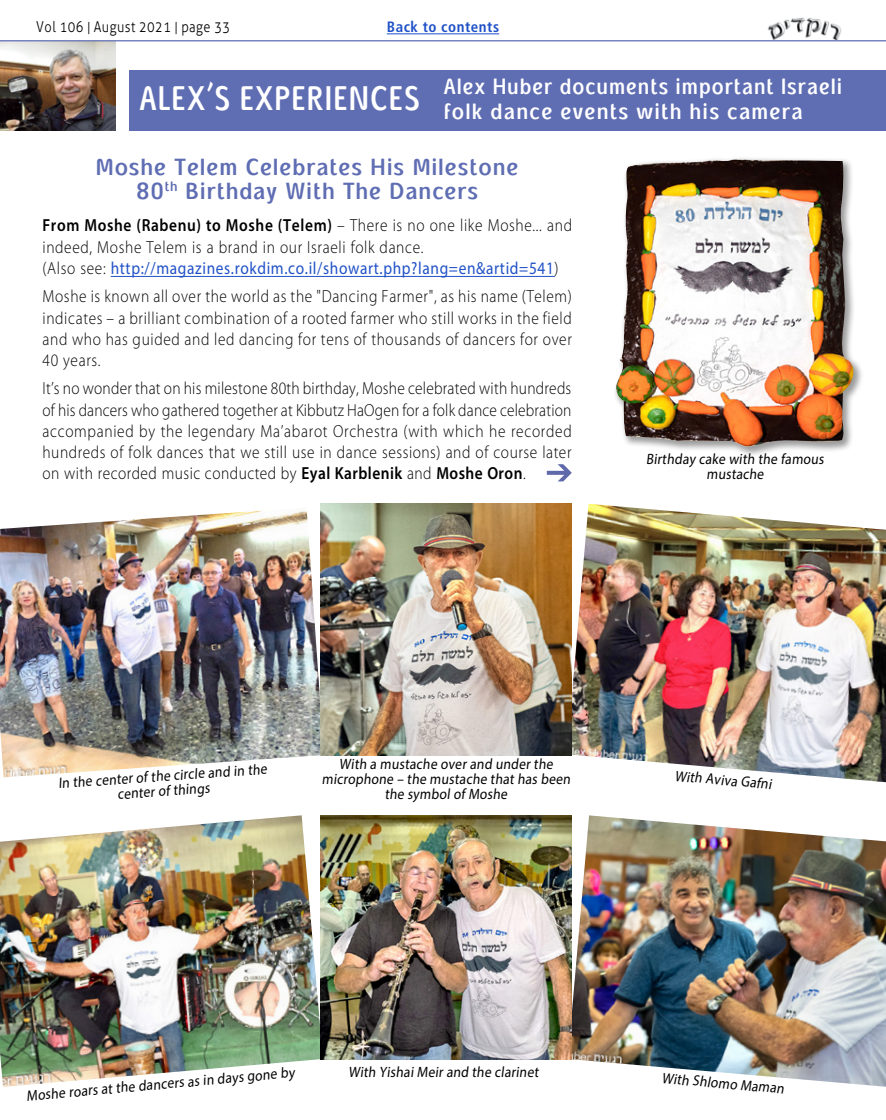
<style>
.page{position:relative;width:886px;height:1120px;background:#fff}
.page>*{position:absolute;margin:0;border:0;box-sizing:border-box;transform-origin:0 0}
.t1{font:700 34.75px "Typogarph";color:#fff;scale:.79 1}
.t2{font:700 23.75px/23.8px "Typogarph";letter-spacing:.04em;color:#5f6db3;text-align:center;scale:.9 1}
.t3{font:700 22.5px/25px "Typogarph";letter-spacing:.05em;color:#fff;scale:.85 1}
.t4{font:300 17.5px/21.2px "Myriad Pro";letter-spacing:.04em;color:#000;text-align:justify;scale:.88 1}
.t5{font:15px/15px "Myriad Pro";color:#000;text-align:center;scale:.9 1}
.t6{font:300 15px "Aller";letter-spacing:.035em;color:#000;scale:.85 1}
.t7{font:700 condensed 15px "Frutiger";letter-spacing:.035em;color:#1f51c7}
.s1{font-family:"Fb David New";font-weight:700}
.s2{font-weight:600}
.s3{font-weight:400;color:#1f51c7}
</style>
<div class="page">
<img style="left:765px;top:17px;width:78px;height:25px">
<div style="left:129px;top:70px;width:757px;height:60px;background:#5f6db3"></div>
<img style="left:0;top:41px;width:116px;height:89px">
<hr style="left:0;top:40px;width:886px;height:1px;background:#5f6db3">
<hr style="left:387px;top:33px;width:112px;height:1px;background:#1f51c7">
<img style="left:567px;top:504px;width:319px;height:278px">
<div style="left:613px;top:156px;width:251px;height:301px;background:#000;opacity:.4"></div>
<img style="left:613px;top:159px;width:245px;height:288px">
<img style="left:0;top:510px;width:324px;height:267px">
<img style="left:0;top:815px;width:320px;height:272px">
<img style="left:572px;top:815px;width:314px;height:272px">
<img style="left:320px;top:503px;width:252px;height:252px">
<img style="left:320px;top:815px;width:252px;height:245px">
<hr style="left:111px;top:276px;width:444px;height:1px;background:#1f51c7">
<svg style="left:547px;top:464px;width:25px;height:17px"></svg>
<p class="t6" style="left:36px;top:18px;width:229px">Vol 106 <span class="s1">|</span> August 2021 <span class="s1">|</span> page 33</p>
<p class="t7" style="left:387px;top:18px;width:114px">Back to contents</p>
<h1 class="t1" style="left:139px;top:74px;width:357px">Alex’s Experiences</h1>
<p class="t3" style="left:444px;top:74px;width:470px">Alex Huber documents important Israeli folk dance events with his camera</p>
<h2 class="t2" style="left:96px;top:157px;width:471px">Moshe Telem Celebrates His Milestone<br>80<sup>th</sup> Birthday With The Dancers</h2>
<p class="t4" style="left:43px;top:215px;width:603px;text-align:left"><span class="s2">From Moshe (Rabenu) to Moshe (Telem)</span> – There is no one like Moshe... and indeed, Moshe Telem is a brand in our Israeli folk dance.<br>(Also see: <span class="s3">http://magazines.rokdim.co.il/showart.php?lang=en&amp;artid=541</span>)</p>
<p class="t4" style="left:43px;top:286px;width:603px">Moshe is known all over the world as the "Dancing Farmer", as his name (Telem) indicates – a brilliant combination of a rooted farmer who still works in the field and who has guided and led dancing for tens of thousands of dancers for over 40 years.</p>
<p class="t4" style="left:43px;top:378px;width:603px">It’s no wonder that on his milestone 80th birthday, Moshe celebrated with hundreds of his dancers who gathered together at Kibbutz HaOgen for a folk dance celebration accompanied by the legendary Ma’abarot Orchestra (with which he recorded hundreds of folk dances that we still use in dance sessions) and of course later on with recorded music conducted by <span class="s2">Eyal Karblenik</span> and <span class="s2">Moshe Oron</span>.</p>
<p class="t5" style="left:646px;top:451px;width:201px">Birthday cake with the famous mustache</p>
<p class="t5" style="left:322px;top:756px;width:280px">With a mustache over and under the microphone – the mustache that has been the symbol of Moshe</p>
<p class="t5" style="left:58px;top:775px;width:234px;rotate:-4deg">In the center of the circle and in the center of things</p>
<p class="t5" style="left:675px;top:768px;width:109px;rotate:5deg">With Aviva Gafni</p>
<p class="t5" style="left:26px;top:1088px;width:300px;rotate:-5deg">Moshe roars at the dancers as in days gone by</p>
<p class="t5" style="left:348px;top:1064px;width:215px">With Yishai Meir and the clarinet</p>
<p class="t5" style="left:662px;top:1070px;width:138px;rotate:5deg">With Shlomo Maman</p>
</div>
